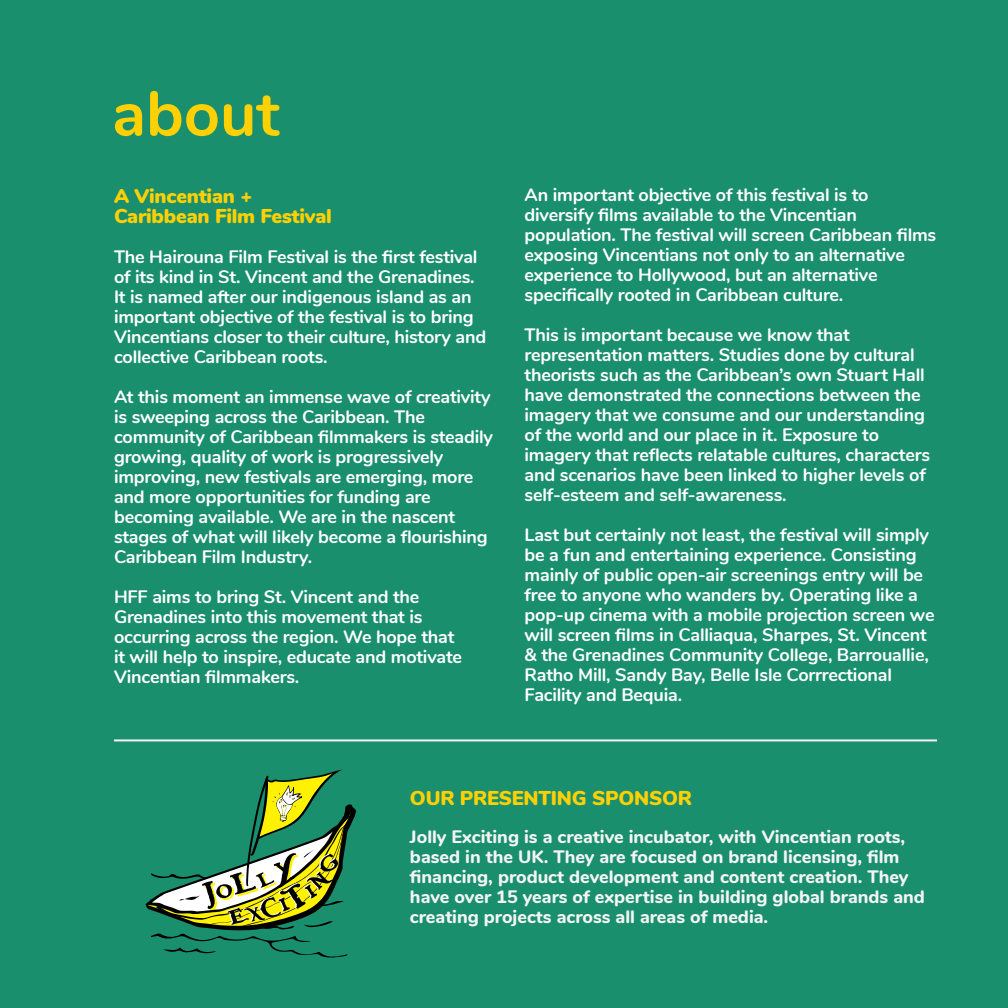
<style>
.page{position:relative;width:1008px;height:1008px;background:#198f6d}
.page>*{position:absolute;margin:0;border:0;box-sizing:border-box;transform-origin:0 0}
.t1{font:700 63px "Nunito";color:#ffd004}
.t2{font:900 20px/20px "Nunito";letter-spacing:-.01em;color:#ffd004}
.t3{font:700 18px/20px "Nunito";letter-spacing:-.01em;color:#fff}
.t4{font:800 18px/20px "Nunito";color:#f4f4f5}
</style>
<div class="page">
<svg style="left:145px;top:769px;width:211px;height:189px"></svg>
<hr style="left:114px;top:739px;width:823px;height:2px;background:#f4f4f5">
<h1 class="t1" style="left:112px;top:67px;width:169px">about</h1>
<p class="t2" style="left:114px;top:185px;width:219px">A Vincentian +<br>Caribbean Film Festival</p>
<p class="t3" style="left:114px;top:246px;width:374px">The Hairouna Film Festival is the first festival of its kind in St. Vincent and the Grenadines.<br>It is named after our indigenous island as an important objective of the festival is to bring Vincentians closer to their culture, history and collective Caribbean roots.</p>
<p class="t3" style="left:114px;top:386px;width:381px">At this moment an immense wave of creativity is sweeping across the Caribbean. The community of Caribbean filmmakers is steadily growing, quality of work is progressively improving, new festivals are emerging, more and more opportunities for funding are becoming available. We are in the nascent stages of what will likely become a flourishing Caribbean Film Industry.</p>
<p class="t3" style="left:114px;top:586px;width:350px">HFF aims to bring St. Vincent and the Grenadines into this movement that is occurring across the region. We hope that it will help to inspire, educate and motivate Vincentian filmmakers.</p>
<p class="t3" style="left:525px;top:184px;width:413px">An important objective of this festival is to diversify films available to the Vincentian population. The festival will screen Caribbean films exposing Vincentians not only to an alternative experience to Hollywood, but an alternative specifically rooted in Caribbean culture.</p>
<p class="t3" style="left:525px;top:324px;width:407px">This is important because we know that representation matters. Studies done by cultural theorists such as the Caribbean’s own Stuart Hall have demonstrated the connections between the imagery that we consume and our understanding of the world and our place in it. Exposure to imagery that reflects relatable cultures, characters and scenarios have been linked to higher levels of self-esteem and self-awareness.</p>
<p class="t3" style="left:525px;top:524px;width:411px">Last but certainly not least, the festival will simply be a fun and entertaining experience. Consisting mainly of public open-air screenings entry will be free to anyone who wanders by. Operating like a pop-up cinema with a mobile projection screen we will screen films in Calliaqua, Sharpes, St. Vincent &amp; the Grenadines Community College, Barrouallie, Ratho Mill, Sandy Bay, Belle Isle Corrrectional Facility and Bequia.</p>
<p class="t2" style="left:410px;top:787px;width:284px">OUR PRESENTING SPONSOR</p>
<p class="t4" style="left:410px;top:826px;width:516px">Jolly Exciting is a creative incubator, with Vincentian roots, based in the UK. They are focused on brand licensing, film financing, product development and content creation. They have over 15 years of expertise in building global brands and creating projects across all areas of media.</p>
</div>
